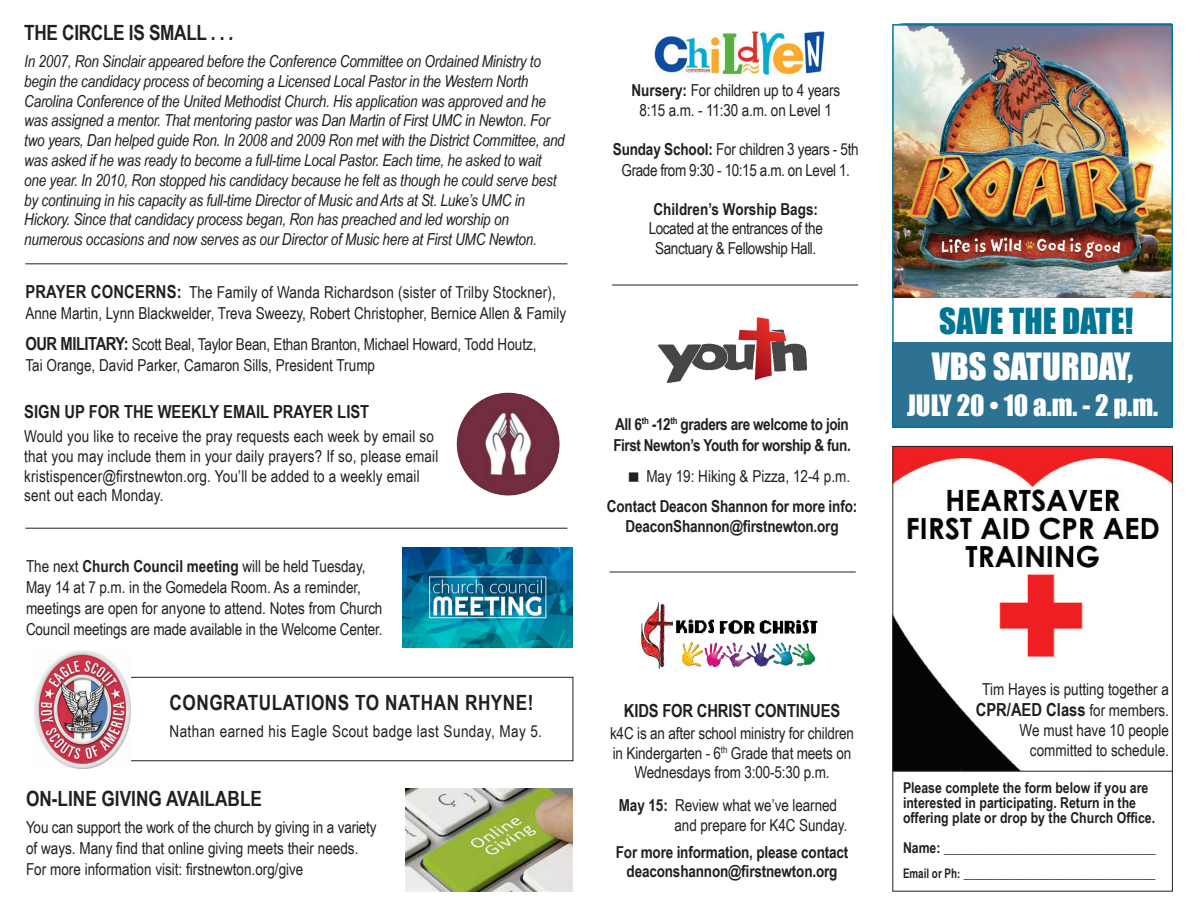
<style>
.page{position:relative;width:1188px;height:918px;background:#fff}
.page>*{position:absolute;margin:0;border:0;box-sizing:border-box;transform-origin:0 0}
.t1{font:34.5px "Impact";color:#fff}
.t2{font:33px "Impact";color:#007593}
.t3{font:27px "Impact";color:#fff}
.t4{font:700 21px "Arial Narrow";color:#231f20}
.t5{font:700 21px "Arial Narrow";letter-spacing:.025em;color:#231f20}
.t6{font:700 18px "Arial Narrow";color:#231f20}
.t7{font:16.5px/21px "Arial Narrow";color:#231f20}
.t8{font:italic 16.5px/19.8px "Arial Narrow";letter-spacing:-.015em;color:#231f20}
.t9{font:700 16.5px/19.5px "Arial Narrow";letter-spacing:-.01em;color:#231f20;text-align:center}
.t10{font:16.5px/21px "Arial Narrow";letter-spacing:-.02em;color:#231f20;text-align:center}
.t11{font:16.5px/19.5px "Arial Narrow";letter-spacing:-.025em;color:#231f20;text-align:center}
.t12{font:16.5px "Arial Narrow";letter-spacing:.025em;color:#231f20}
.t13{font:700 15px/15px "Arial Narrow";color:#231f20}
.s1{font-style:italic}
.s2{font-weight:700;font-size:18px}
.s3{font-weight:700}
.s4{font-weight:400;font-size:16.5px}
.s5{font-size:13.2px}
.s6{font-size:12px}
</style>
<div class="page">
<img style="left:456px;top:393px;width:104px;height:103px">
<div style="left:892px;top:342px;width:281px;height:86px;background:#2d7193"></div>
<img style="left:892px;top:23px;width:280px;height:275px">
<div style="left:892px;top:24px;width:281px;height:404px;border:2px solid #0074a1"></div>
<img style="left:894px;top:448px;width:277px;height:323px">
<div style="left:892px;top:446px;width:281px;height:446px;border:1px solid #231f20"></div>
<hr style="left:892px;top:771px;width:281px;height:1px;background:#231f20">
<img style="left:653px;top:31px;width:172px;height:44px">
<img style="left:640px;top:602px;width:33px;height:70px">
<div style="left:669px;top:628px;width:27px;height:36px;background:#fff"></div>
<img style="left:675px;top:619px;width:150px;height:52px">
<hr style="left:612px;top:285px;width:246px;height:1px;background:#231f20">
<img style="left:658px;top:317px;width:148px;height:65px">
<hr style="left:610px;top:572px;width:246px;height:1px;background:#231f20">
<hr style="left:25px;top:264px;width:542px;height:1px;background:#231f20">
<img style="left:403px;top:548px;width:170px;height:100px">
<img style="left:405px;top:788px;width:168px;height:104px">
<hr style="left:25px;top:528px;width:542px;height:1px;background:#231f20">
<div style="left:32px;top:677px;width:541px;height:84px;border:1px solid #231f20"></div>
<div style="left:23px;top:650px;width:107px;height:119px;background:#fff"></div>
<img style="left:34px;top:650px;width:96px;height:119px">
<p class="t4" style="left:24px;top:17px;width:211px">THE CIRCLE IS SMALL . . <span class="s1">.</span></p>
<p class="t8" style="left:24px;top:51px;width:542px">In 2007, Ron Sinclair appeared before the Conference Committee on Ordained Ministry to begin the candidacy process of becoming a Licensed Local Pastor in the Western North Carolina Conference of the United Methodist Church. His application was approved and he was assigned a mentor. That mentoring pastor was Dan Martin of First UMC in Newton. For two years, Dan helped guide Ron. In 2008 and 2009 Ron met with the District Committee, and was asked if he was ready to become a full-time Local Pastor. Each time, he asked to wait one year. In 2010, Ron stopped his candidacy because he felt as though he could serve best by continuing in his capacity as full-time Director of Music and Arts at St. Luke’s UMC in Hickory. Since that candidacy process began, Ron has preached and led worship on numerous occasions and now serves as our Director of Music here at First UMC Newton.</p>
<p class="t6" style="left:25px;top:278px;width:21px">Prayer</p>
<p class="t6" style="left:91px;top:278px;width:23px">Concerns</p>
<p class="t7" style="left:25px;top:281px;width:542px;text-indent:151px"><span class="s2">:</span> The Family of Wanda Richardson (sister of Trilby Stockner),<br>Anne Martin, Lynn Blackwelder, Treva Sweezy, Robert Christopher, Bernice Allen &amp; Family</p>
<p class="t6" style="left:25px;top:330px;width:56px">Our Military</p>
<p class="t7" style="left:25px;top:333px;width:513px;text-indent:98px"><span class="s2">:</span> Scott Beal, Taylor Bean, Ethan Branton, Michael Howard, Todd Houtz,<br>Tai Orange, David Parker, Camaron Sills, President Trump</p>
<p class="t6" style="left:24px;top:398px;width:347px">SIGN UP FOR THE WEEKLY EMAIL PRAYER LIST</p>
<p class="t7" style="left:24px;top:426px;width:416px;line-height:19.8px">Would you like to receive the pray requests each week by email so that you may include them in your daily prayers? If so, please email kristispencer@firstnewton.org. You’ll be added to a weekly email sent out each Monday.</p>
<p class="t7" style="left:26px;top:555px;width:358px">The next <span class="s3">Church Council meeting</span> will be held Tuesday, May 14 at 7 p.m. in the Gomedela Room. As a reminder, meetings are open for anyone to attend. Notes from Church Council meetings are made available in the Welcome Center.</p>
<p class="t5" style="left:169px;top:686px;width:366px">CONGRATULATIONS TO NATHAN RHYNE!</p>
<p class="t12" style="left:169px;top:719px;width:374px">Nathan earned his Eagle Scout badge last Sunday, May 5.</p>
<p class="t4" style="left:26px;top:783px;width:238px">ON-LINE GIVING AVAILABLE</p>
<p class="t7" style="left:26px;top:816px;width:352px">You can support the work of the church by giving in a variety of ways. Many find that online giving meets their needs.<br>For more information visit: firstnewton.org/give</p>
<p class="t7" style="left:631px;top:80px;width:210px;line-height:19.5px;text-align:center"><span class="s3">Nursery:</span> For children up to 4 years<br>8:15 a.m. - 11:30 a.m. on Level 1</p>
<p class="t10" style="left:613px;top:138px;width:247px"><span class="s3">Sunday School:</span> For children 3 years - 5th<br>Grade from 9:30 - 10:15 a.m. on Level 1.</p>
<p class="t9" style="left:653px;top:198px;width:166px">Children’s Worship Bags:</p>
<p class="t11" style="left:649px;top:218px;width:176px">Located at the entrances of the<br>Sanctuary &amp; Fellowship Hall.</p>
<p class="t9" style="left:613px;top:412px;width:239px;line-height:21px;text-align:left">All 6<sup>th</sup> -12<sup>th</sup> graders are welcome to join<br>First Newton’s Youth for worship &amp; fun.</p>
<p class="t7" style="left:646px;top:465px;width:205px">May 19: Hiking &amp; Pizza, 12-4 p.m.</p>
<p class="t9" style="left:607px;top:496px;width:252px">Contact Deacon Shannon for more info:<br>DeaconShannon@firstnewton.org</p>
<p class="t6" style="left:624px;top:697px;width:218px">KIDS FOR CHRIST CONTINUES</p>
<p class="t7" style="left:610px;top:723px;width:246px;line-height:19.5px;text-align:center">k4C is an after school ministry for children in Kindergarten - 6<sup>th</sup> Grade that meets on<br>Wednesdays from 3:00-5:30 p.m.</p>
<p class="t7" style="left:675px;top:795px;width:174px;line-height:19.5px;text-indent:-56px"><span class="s3">May 15:</span> Review what we’ve learned and prepare for K4C Sunday.</p>
<p class="t9" style="left:616px;top:841px;width:234px">For more information, please contact deaconshannon@firstnewton.org</p>
<h2 class="t2" style="left:939px;top:296px;width:195px">SAVE THE DATE!</h2>
<h1 class="t1" style="left:932px;top:340px;width:203px">VBS SATURDAY,</h1>
<h3 class="t3" style="left:907px;top:385px;width:253px">JULY 20 • 10 a.m. - 2 p.m.</h3>
<p class="t7" style="left:982px;top:678px;width:188px">Tim Hayes is putting together a</p>
<p class="t6" style="left:976px;top:696px;width:195px">CPR/AED Class <span class="s4">for members.</span></p>
<p class="t7" style="left:1020px;top:720px;width:151px;line-height:19.8px;text-align:right">We must have 10 people committed to schedule.</p>
<p class="t13" style="left:903px;top:779px;width:254px">Please complete the form below if you are interested in participating. Return in the offering plate or drop by the Church Office.</p>
<p class="t13" style="left:903px;top:834px;width:255px;line-height:25.5px">Name: _______________________________<br><span class="s5">Email or Ph</span><span class="s6">:</span> ____________________________</p>
</div>
